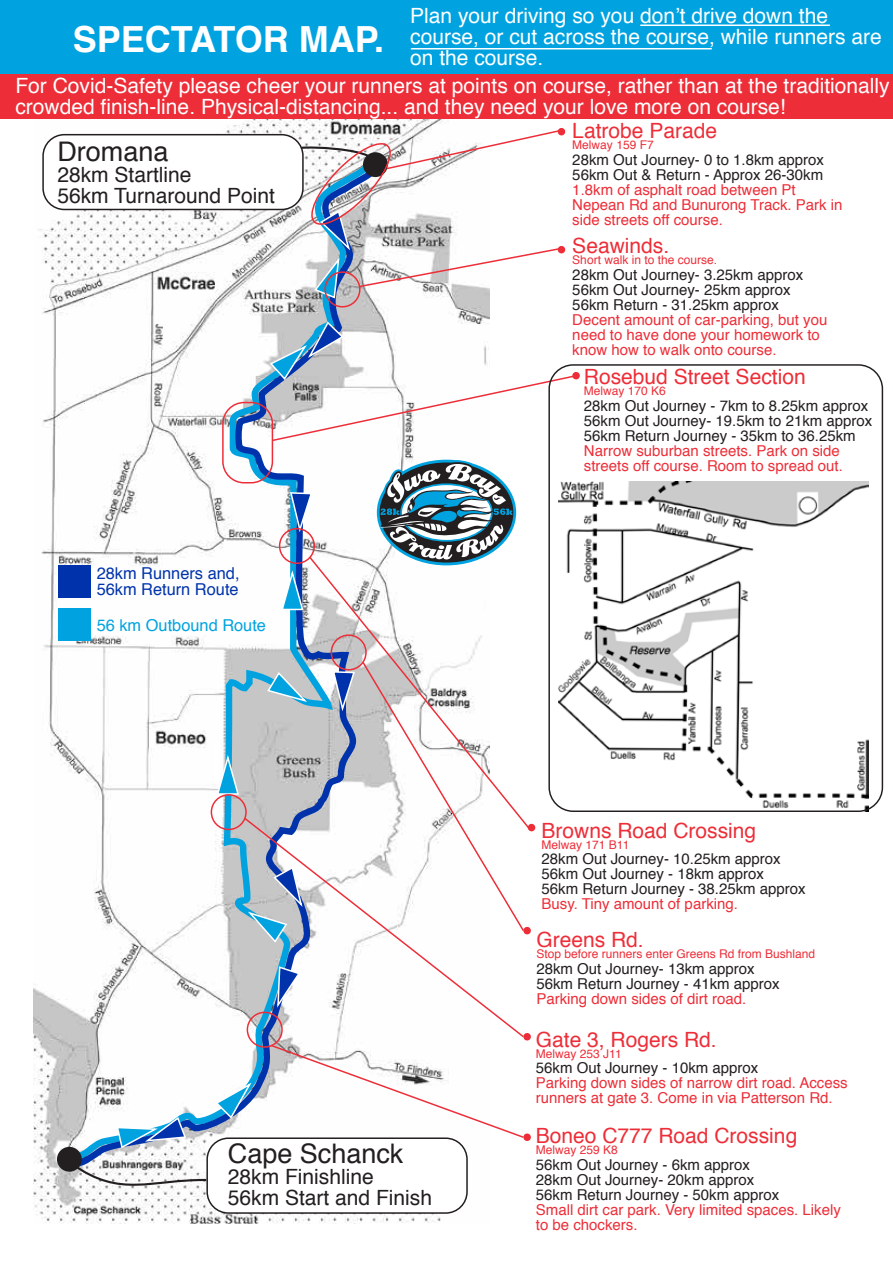
<style>
.page{position:relative;width:893px;height:1263px;background:#fff}
.page>*{position:absolute;margin:0;border:0;box-sizing:border-box;transform-origin:0 0}
.t1{font:700 36px "Helvetica";color:#fff}
.t2{font:27px "Helvetica";color:#231f20}
.t3{font:21px/21px "Helvetica";color:#fff}
.t4{font:21px "Helvetica";color:#ed2e38}
.t5{font:21px/21px "Helvetica";color:#231f20}
.t6{font:16.35px/16.4px "Helvetica";color:#0033ab}
.t7{font:16.35px "Helvetica";color:#00a3e0}
.t8{font:15px/15px "Helvetica";color:#231f20}
.t9{font:15px/15px "Helvetica";color:#ed2e38}
.t10{font:12px "Helvetica";color:#ed2e38}
</style>
<div class="page">
<img style="left:34px;top:119px;width:455px;height:1104px">
<div style="left:0;top:52px;width:893px;height:67px;background:#ed2e38"></div>
<svg style="left:63px;top:73px;width:320px;height:1088px"></svg>
<div style="left:58px;top:565px;width:33px;height:33px;background:#0033ab"></div>
<div style="left:58px;top:608px;width:33px;height:33px;background:#00a3e0"></div>
<svg style="left:214px;top:1080px;width:40px;height:39px"></svg>
<svg style="left:216px;top:752px;width:24px;height:44px"></svg>
<svg style="left:266px;top:671px;width:42px;height:32px"></svg>
<svg style="left:116px;top:1116px;width:71px;height:33px"></svg>
<div style="left:43px;top:135px;width:260px;height:74px;background:#fff;border-radius:21px"></div>
<div style="left:42px;top:134px;width:262px;height:76px;border:2px solid #231f20;border-radius:21px"></div>
<div style="left:207px;top:1138px;width:260px;height:75px;background:#fff;border-radius:21px"></div>
<div style="left:206px;top:1137px;width:262px;height:77px;border:2px solid #231f20;border-radius:21px"></div>
<div style="left:57px;top:1147px;width:25px;height:25px;background:#231f20;border-radius:50%"></div>
<svg style="left:70px;top:1161px;width:138px;height:37px"></svg>
<div style="left:222px;top:402px;width:51px;height:81px;border:2px solid #ed2e38;border-radius:21px"></div>
<div style="left:247px;top:1012px;width:36px;height:36px;border:2px solid #ed2e38;border-radius:50%"></div>
<div style="left:528px;top:824px;width:7px;height:7px;background:#ed2e38;border-radius:50%"></div>
<svg style="left:308px;top:611px;width:181px;height:205px"></svg>
<svg style="left:269px;top:321px;width:311px;height:290px"></svg>
<div style="left:0;top:0;width:893px;height:73px;background:#00a3e0"></div>
<div style="left:211px;top:794px;width:36px;height:36px;border:2px solid #ed2e38;border-radius:50%"></div>
<svg style="left:269px;top:1033px;width:262px;height:108px"></svg>
<svg style="left:243px;top:816px;width:282px;height:223px"></svg>
<div style="left:331px;top:634px;width:36px;height:36px;border:2px solid #ed2e38;border-radius:50%"></div>
<svg style="left:332px;top:660px;width:200px;height:275px"></svg>
<img style="left:558px;top:482px;width:310px;height:329px">
<hr style="left:640px;top:25px;width:190px;height:1px;background:#fff">
<hr style="left:411px;top:48px;width:301px;height:1px;background:#fff">
<div style="left:324px;top:271px;width:37px;height:36px;border:2px solid #ed2e38;border-radius:50%"></div>
<svg style="left:299px;top:128px;width:267px;height:171px"></svg>
<h3 class="t3" style="left:410px;top:6px;width:473px">Plan your driving so you don’t drive down the course, or cut across the course, while runners are on the course.</h3>
<h3 class="t3" style="left:15px;top:76px;width:876px">For Covid-Safety please cheer your runners at points on course, rather than at the traditionally crowded finish-line. Physical-distancing... and they need your love more on course!</h3>
<h1 class="t1" style="left:73px;top:10px;width:313px">SPECTATOR MAP.</h1>
<h2 class="t2" style="left:57px;top:131px;width:113px">Dromana</h2>
<h3 class="t5" style="left:57px;top:165px;width:219px">28km Startline<br>56km Turnaround Point</h3>
<p class="t6" style="left:97px;top:566px;width:144px">28km Runners and,<br>56km Return Route</p>
<p class="t7" style="left:97px;top:612px;width:171px">56 km Outbound Route</p>
<h2 class="t2" style="left:228px;top:1133px;width:177px">Cape Schanck</h2>
<h3 class="t5" style="left:228px;top:1166px;width:206px">28km Finishline<br>56km Start and Finish</h3>
<h3 class="t4" style="left:572px;top:115px;width:146px">Latrobe Parade</h3>
<p class="t10" style="left:572px;top:136px;width:83px">Melway 159 F7</p>
<p class="t8" style="left:572px;top:152px;width:253px">28km Out Journey- 0 to 1.8km approx<br>56km Out &amp; Return - Approx 26-30km</p>
<p class="t9" style="left:572px;top:182px;width:272px">1.8km of asphalt road between Pt<br>Nepean Rd and Bunurong Track. Park in side streets off course.</p>
<h3 class="t4" style="left:572px;top:229px;width:98px">Seawinds.</h3>
<p class="t10" style="left:572px;top:251px;width:146px">Short walk in to the course.</p>
<p class="t8" style="left:572px;top:267px;width:232px">28km Out Journey- 3.25km approx<br>56km Out Journey- 25km approx<br>56km Return - 31.25km approx</p>
<p class="t9" style="left:572px;top:312px;width:257px">Decent amount of car-parking, but you need to have done your homework to know how to walk onto course.</p>
<h3 class="t4" style="left:584px;top:361px;width:223px">Rosebud Street Section</h3>
<p class="t10" style="left:584px;top:382px;width:84px">Melway 170 K6</p>
<p class="t8" style="left:584px;top:398px;width:290px">28km Out Journey - 7km to 8.25km approx<br>56km Out Journey- 19.5km to 21km approx<br>56km Return Journey - 35km to 36.25km</p>
<p class="t9" style="left:584px;top:443px;width:261px">Narrow suburban streets. Park on side streets off course. Room to spread out.</p>
<h3 class="t4" style="left:541px;top:814px;width:216px">Browns Road Crossing</h3>
<p class="t10" style="left:541px;top:835px;width:89px">Melway 171 B11</p>
<p class="t8" style="left:541px;top:852px;width:266px">28km Out Journey- 10.25km approx<br>56km Out Journey - 18km approx<br>56km Return Journey - 38.25km approx</p>
<p class="t9" style="left:541px;top:897px;width:198px">Busy. Tiny amount of parking.</p>
<h3 class="t4" style="left:536px;top:923px;width:109px">Greens Rd.</h3>
<p class="t10" style="left:536px;top:945px;width:280px">Stop before runners enter Greens Rd from Bushland</p>
<p class="t8" style="left:536px;top:961px;width:245px">28km Out Journey- 13km approx<br>56km Return Journey - 41km approx</p>
<p class="t9" style="left:536px;top:991px;width:212px">Parking down sides of dirt road.</p>
<h3 class="t4" style="left:536px;top:1023px;width:182px">Gate 3, Rogers Rd.</h3>
<p class="t10" style="left:536px;top:1044px;width:87px">Melway 253 J11</p>
<p class="t8" style="left:536px;top:1061px;width:224px">56km Out Journey - 10km approx</p>
<p class="t9" style="left:536px;top:1076px;width:313px">Parking down sides of narrow dirt road. Access runners at gate 3. Come in via Patterson Rd.</p>
<h3 class="t4" style="left:536px;top:1119px;width:263px">Boneo C777 Road Crossing</h3>
<p class="t10" style="left:536px;top:1141px;width:84px">Melway 259 K8</p>
<p class="t8" style="left:536px;top:1157px;width:245px">56km Out Journey - 6km approx<br>28km Out Journey- 20km approx<br>56km Return Journey - 50km approx</p>
<p class="t9" style="left:536px;top:1202px;width:307px">Small dirt car park. Very limited spaces. Likely to be chockers.</p>
</div>
